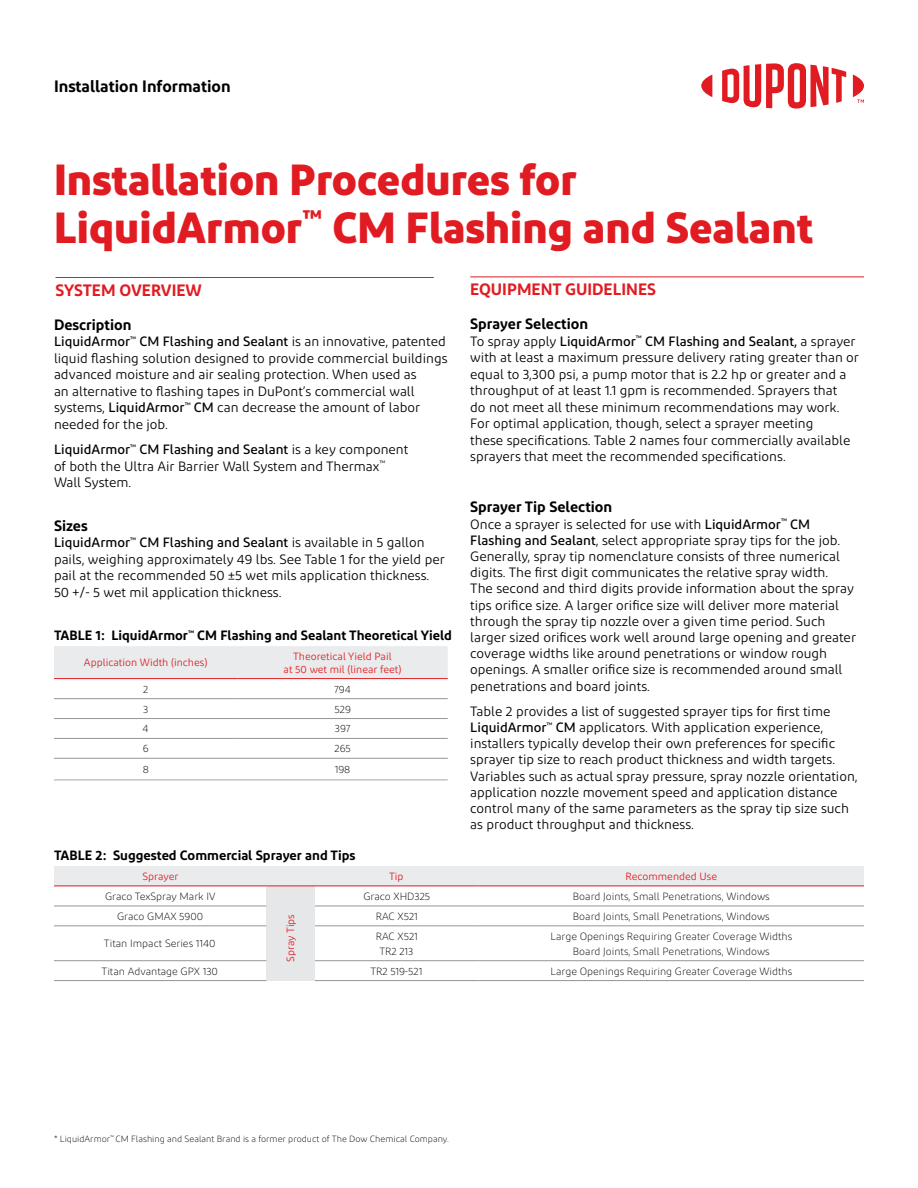
<style>
.page{position:relative;width:918px;height:1188px;background:#fff}
.page>*{position:absolute;margin:0;border:0;box-sizing:border-box;transform-origin:0 0}
.title_1{font:700 43.5px/48px "Diodrum";color:#e11b22}
.subhead_1_-_Red{font:600 16.5px "Diodrum";color:#e11b22}
.document_type_1{font:600 16.5px "Diodrum";color:#000}
.subhead_1_-_Red-2{font:600 15px "Diodrum";color:#000}
.subhead_2{font:600 15px "Diodrum";color:#000}
.body_1{font:13.5px/16.2px "Diodrum";color:#000}
.subhead_2-2{font:13.5px/16.5px "Diodrum";color:#000}
.subhead_1_-_Red-3{font:13.5px/16.5px "Diodrum";color:#000}
.Bullet_Lvl_2{font:600 13.5px "Diodrum";color:#000}
.table_text_1{font:300 10.5px/15px "Diodrum";color:#000;text-align:center}
.table_colhead_1{font:10.5px/12.6px "Diodrum";color:#e11b22;text-align:center}
.table_text_1-2{font:10.5px "Diodrum";color:#e11b22}
.Footnote_1{font:300 9px "Diodrum";color:#000}
.s1{font-weight:500}
</style>
<div class="page">
<svg style="left:701px;top:74px;width:11px;height:23px"></svg>
<svg style="left:722px;top:63px;width:124px;height:45px"></svg>
<svg style="left:853px;top:74px;width:11px;height:29px"></svg>
<hr style="left:56px;top:277px;width:378px;height:1px;background:#e11b22">
<div style="left:54px;top:646px;width:394px;height:32px;background:#e9ebec"></div>
<hr style="left:54px;top:698px;width:184px;height:1px;background:#939598">
<hr style="left:238px;top:698px;width:210px;height:1px;background:#939598">
<hr style="left:54px;top:718px;width:184px;height:1px;background:#939598">
<hr style="left:238px;top:718px;width:210px;height:1px;background:#939598">
<hr style="left:54px;top:738px;width:184px;height:1px;background:#939598">
<hr style="left:238px;top:738px;width:210px;height:1px;background:#939598">
<hr style="left:54px;top:758px;width:184px;height:1px;background:#939598">
<hr style="left:238px;top:758px;width:210px;height:1px;background:#939598">
<hr style="left:54px;top:780px;width:184px;height:1px;background:#a5a7aa">
<hr style="left:238px;top:780px;width:210px;height:1px;background:#a5a7aa">
<hr style="left:54px;top:678px;width:184px;height:1px;background:#e11b22">
<hr style="left:238px;top:678px;width:210px;height:1px;background:#e11b22">
<hr style="left:470px;top:277px;width:394px;height:1px;background:#e11b22">
<div style="left:54px;top:866px;width:810px;height:20px;background:#e9ebec"></div>
<div style="left:266px;top:886px;width:49px;height:95px;background:#e6e7e8"></div>
<hr style="left:54px;top:906px;width:212px;height:1px;background:#939598">
<hr style="left:315px;top:906px;width:163px;height:1px;background:#939598">
<hr style="left:478px;top:906px;width:386px;height:1px;background:#939598">
<hr style="left:54px;top:926px;width:212px;height:1px;background:#939598">
<hr style="left:315px;top:926px;width:163px;height:1px;background:#939598">
<hr style="left:478px;top:926px;width:386px;height:1px;background:#939598">
<hr style="left:54px;top:960px;width:212px;height:1px;background:#939598">
<hr style="left:315px;top:960px;width:163px;height:1px;background:#939598">
<hr style="left:478px;top:960px;width:386px;height:1px;background:#939598">
<hr style="left:54px;top:980px;width:212px;height:1px;background:#939598">
<hr style="left:315px;top:980px;width:163px;height:1px;background:#939598">
<hr style="left:478px;top:980px;width:386px;height:1px;background:#939598">
<hr style="left:54px;top:886px;width:212px;height:1px;background:#e11b22">
<hr style="left:266px;top:886px;width:49px;height:1px;background:#e11b22">
<hr style="left:315px;top:886px;width:163px;height:1px;background:#e11b22">
<hr style="left:478px;top:886px;width:386px;height:1px;background:#e11b22">
<p class="document_type_1" style="left:54px;top:75px;width:178px">Installation Information</p>
<p class="title_1" style="left:54px;top:154px;width:761px">Installation Procedures for<br>LiquidArmor<sup>™</sup> CM Flashing and Sealant</p>
<p class="subhead_1_-_Red" style="left:56px;top:279px;width:148px">SYSTEM OVERVIEW</p>
<p class="subhead_2" style="left:54px;top:315px;width:79px">Description</p>
<p class="subhead_2-2" style="left:54px;top:333px;width:395px"><span class="s1">LiquidArmor</span><sup>™</sup> <span class="s1">CM Flashing and Sealant</span> is an innovative, patented liquid flashing solution designed to provide commercial buildings advanced moisture and air sealing protection. When used as<br>an alternative to flashing tapes in DuPont’s commercial wall systems, <span class="s1">LiquidArmor</span><sup>™</sup> <span class="s1">CM</span> can decrease the amount of labor needed for the job.</p>
<p class="subhead_2-2" style="left:54px;top:441px;width:356px"><span class="s1">LiquidArmor</span><sup>™</sup> <span class="s1">CM Flashing and Sealant</span> is a key component of both the Ultra Air Barrier Wall System and Thermax<sup>™<br></sup>Wall System.</p>
<p class="subhead_2" style="left:54px;top:516px;width:35px">Sizes</p>
<p class="subhead_2-2" style="left:54px;top:534px;width:392px"><span class="s1">LiquidArmor</span><sup>™</sup> <span class="s1">CM Flashing and Sealant</span> is available in 5 gallon pails, weighing approximately 49 lbs. See Table 1 for the yield per pail at the recommended 50 ±5 wet mils application thickness.<br>50 +/- 5 wet mil application thickness.</p>
<p class="subhead_1_-_Red" style="left:470px;top:279px;width:187px">EQUIPMENT GUIDELINES</p>
<p class="subhead_1_-_Red-2" style="left:470px;top:315px;width:119px">Sprayer Selection</p>
<p class="subhead_1_-_Red-3" style="left:470px;top:333px;width:390px">To spray apply <span class="s1">LiquidArmor</span><sup>™</sup> <span class="s1">CM Flashing and Sealant,</span> a sprayer with at least a maximum pressure delivery rating greater than or equal to 3,300 psi, a pump motor that is 2.2 hp or greater and a throughput of at least 1.1 gpm is recommended. Sprayers that<br>do not meet all these minimum recommendations may work.<br>For optimal application, though, select a sprayer meeting<br>these specifications. Table 2 names four commercially available sprayers that meet the recommended specifications.</p>
<p class="subhead_1_-_Red-2" style="left:470px;top:498px;width:144px">Sprayer Tip Selection</p>
<p class="body_1" style="left:470px;top:516px;width:387px">Once a sprayer is selected for use with <span class="s1">LiquidArmor</span><sup>™</sup> <span class="s1">CM Flashing and Sealant</span>, select appropriate spray tips for the job.<br>Generally, spray tip nomenclature consists of three numerical digits. The first digit communicates the relative spray width.<br>The second and third digits provide information about the spray tips orifice size. A larger orifice size will deliver more material through the spray tip nozzle over a given time period. Such larger sized orifices work well around large opening and greater coverage widths like around penetrations or window rough openings. A smaller orifice size is recommended around small penetrations and board joints.</p>
<p class="body_1" style="left:470px;top:703px;width:389px">Table 2 provides a list of suggested sprayer tips for first time <span class="s1">LiquidArmor</span><sup>™</sup> <span class="s1">CM</span> applicators. With application experience, installers typically develop their own preferences for specific sprayer tip size to reach product thickness and width targets.<br>Variables such as actual spray pressure, spray nozzle orientation, application nozzle movement speed and application distance control many of the same parameters as the spray tip size such as product throughput and thickness.</p>
<p class="Bullet_Lvl_2" style="left:54px;top:627px;width:399px">TABLE 1: LiquidArmor<sup>™</sup> CM Flashing and Sealant Theoretical Yield</p>
<p class="table_colhead_1" style="left:84px;top:656px;width:125px">Application Width (inches)</p>
<p class="table_colhead_1" style="left:284px;top:650px;width:119px">Theoretical Yield Pail<br>at 50 wet mil (linear feet)</p>
<p class="table_text_1" style="left:143px;top:681px;width:7px">2</p>
<p class="table_text_1" style="left:334px;top:681px;width:18px">794</p>
<p class="table_text_1" style="left:143px;top:701px;width:7px">3</p>
<p class="table_text_1" style="left:335px;top:701px;width:18px">529</p>
<p class="table_text_1" style="left:142px;top:721px;width:8px">4</p>
<p class="table_text_1" style="left:335px;top:721px;width:17px">397</p>
<p class="table_text_1" style="left:143px;top:741px;width:7px">6</p>
<p class="table_text_1" style="left:335px;top:741px;width:18px">265</p>
<p class="table_text_1" style="left:143px;top:762px;width:8px">8</p>
<p class="table_text_1" style="left:335px;top:762px;width:17px">198</p>
<p class="Bullet_Lvl_2" style="left:54px;top:847px;width:303px">TABLE 2: Suggested Commercial Sprayer and Tips</p>
<p class="table_colhead_1" style="left:142px;top:870px;width:37px">Sprayer</p>
<p class="table_colhead_1" style="left:389px;top:870px;width:16px">Tip</p>
<p class="table_colhead_1" style="left:626px;top:870px;width:93px">Recommended Use</p>
<p class="table_text_1" style="left:105px;top:889px;width:112px">Graco TexSpray Mark IV</p>
<p class="table_text_1" style="left:363px;top:889px;width:68px">Graco XHD325</p>
<p class="table_text_1" style="left:573px;top:889px;width:198px">Board Joints, Small Penetrations, Windows</p>
<p class="table_text_1" style="left:117px;top:909px;width:88px">Graco GMAX 5900</p>
<p class="table_text_1" style="left:376px;top:909px;width:44px">RAC X521</p>
<p class="table_text_1" style="left:573px;top:909px;width:198px">Board Joints, Small Penetrations, Windows</p>
<p class="table_text_1" style="left:104px;top:936px;width:113px">Titan Impact Series 1140</p>
<p class="table_text_1" style="left:376px;top:928px;width:44px">RAC X521<br>TR2 213</p>
<p class="table_text_1" style="left:550px;top:928px;width:243px">Large Openings Requiring Greater Coverage Widths<br>Board Joints, Small Penetrations, Windows</p>
<p class="table_text_1" style="left:102px;top:963px;width:118px">Titan Advantage GPX 130</p>
<p class="table_text_1" style="left:370px;top:963px;width:53px">TR2 519-521</p>
<p class="table_text_1" style="left:550px;top:963px;width:243px">Large Openings Requiring Greater Coverage Widths</p>
<p class="table_text_1-2" style="left:284px;top:962px;width:49px;rotate:-90deg">Spray Tips</p>
<p class="Footnote_1" style="left:54px;top:1134px;width:396px">* LiquidArmor<sup>™</sup> CM Flashing and Sealant Brand is a former product of The Dow Chemical Company.</p>
</div>
